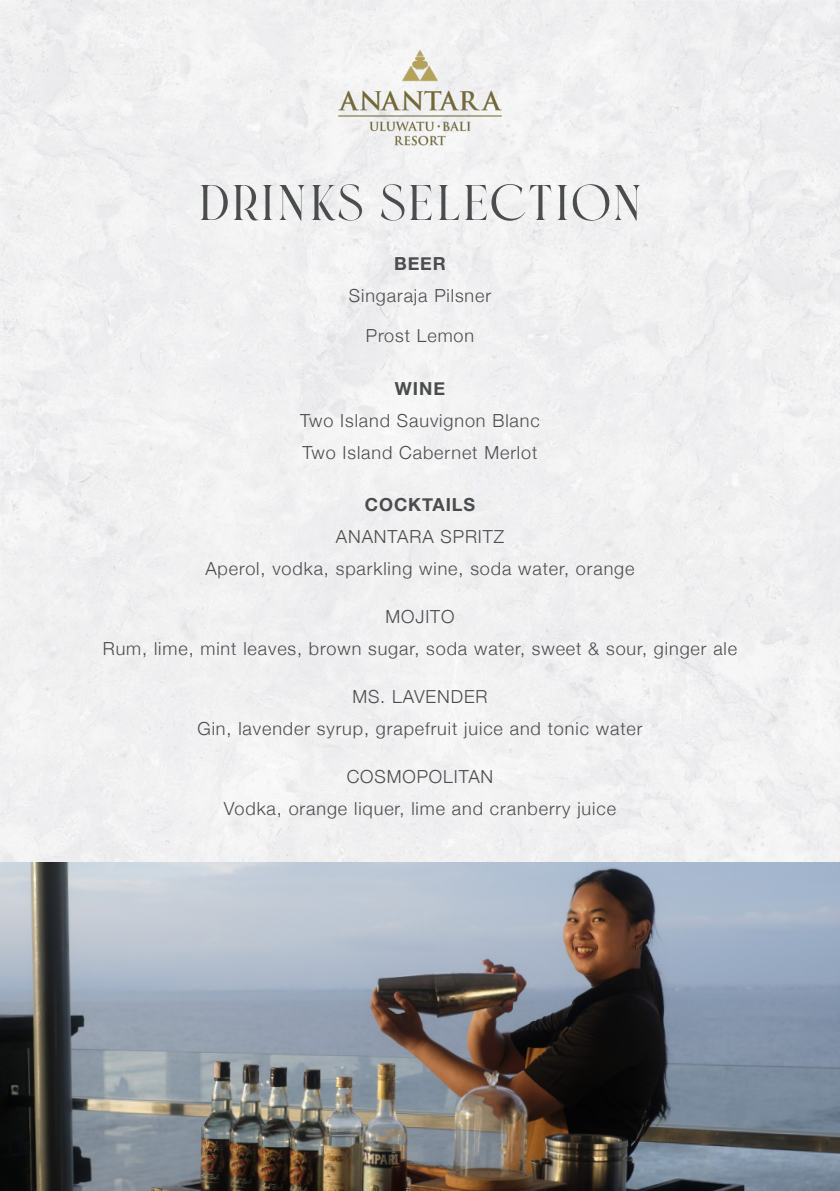
<style>
.page{position:relative;width:840px;height:1191px;background:#fff}
.page>*{position:absolute;margin:0;border:0;box-sizing:border-box;transform-origin:0 0}
.t1{font:50px "Brand";letter-spacing:.05em;color:#4b4c4d}
.t2{font:300 18px "Helvetica Neue";letter-spacing:.05em;color:#4b4c4d}
.t3{font:700 18px "Helvetica Neue";letter-spacing:.05em;color:#4b4c4d}
</style>
<div class="page">
<img style="left:330px;top:34px;width:179px;height:126px">
<img style="left:0;top:862px;width:839px;height:329px">
<p class="t1" style="left:198px;top:180px;width:445px">DRINKS SELECTION</p>
<p class="t3" style="left:394px;top:250px;width:53px">BEER</p>
<p class="t2" style="left:348px;top:281px;width:144px">Singaraja Pilsner</p>
<p class="t2" style="left:365px;top:321px;width:110px">Prost Lemon</p>
<p class="t3" style="left:395px;top:374px;width:52px">WINE</p>
<p class="t2" style="left:300px;top:405px;width:241px">Two Island Sauvignon Blanc</p>
<p class="t2" style="left:302px;top:437px;width:236px">Two Island Cabernet Merlot</p>
<p class="t3" style="left:364px;top:490px;width:112px">COCKTAILS</p>
<p class="t2" style="left:335px;top:521px;width:170px">ANANTARA SPRITZ</p>
<p class="t2" style="left:205px;top:553px;width:430px">Aperol, vodka, sparkling wine, soda water, orange</p>
<p class="t2" style="left:385px;top:601px;width:70px">MOJITO</p>
<p class="t2" style="left:103px;top:633px;width:635px">Rum, lime, mint leaves, brown sugar, soda water, sweet &amp; sour, ginger ale</p>
<p class="t2" style="left:352px;top:681px;width:137px">MS. LAVENDER</p>
<p class="t2" style="left:197px;top:713px;width:446px">Gin, lavender syrup, grapefruit juice and tonic water</p>
<p class="t2" style="left:346px;top:761px;width:148px">COSMOPOLITAN</p>
<p class="t2" style="left:224px;top:793px;width:393px">Vodka, orange liquer, lime and cranberry juice</p>
</div>
